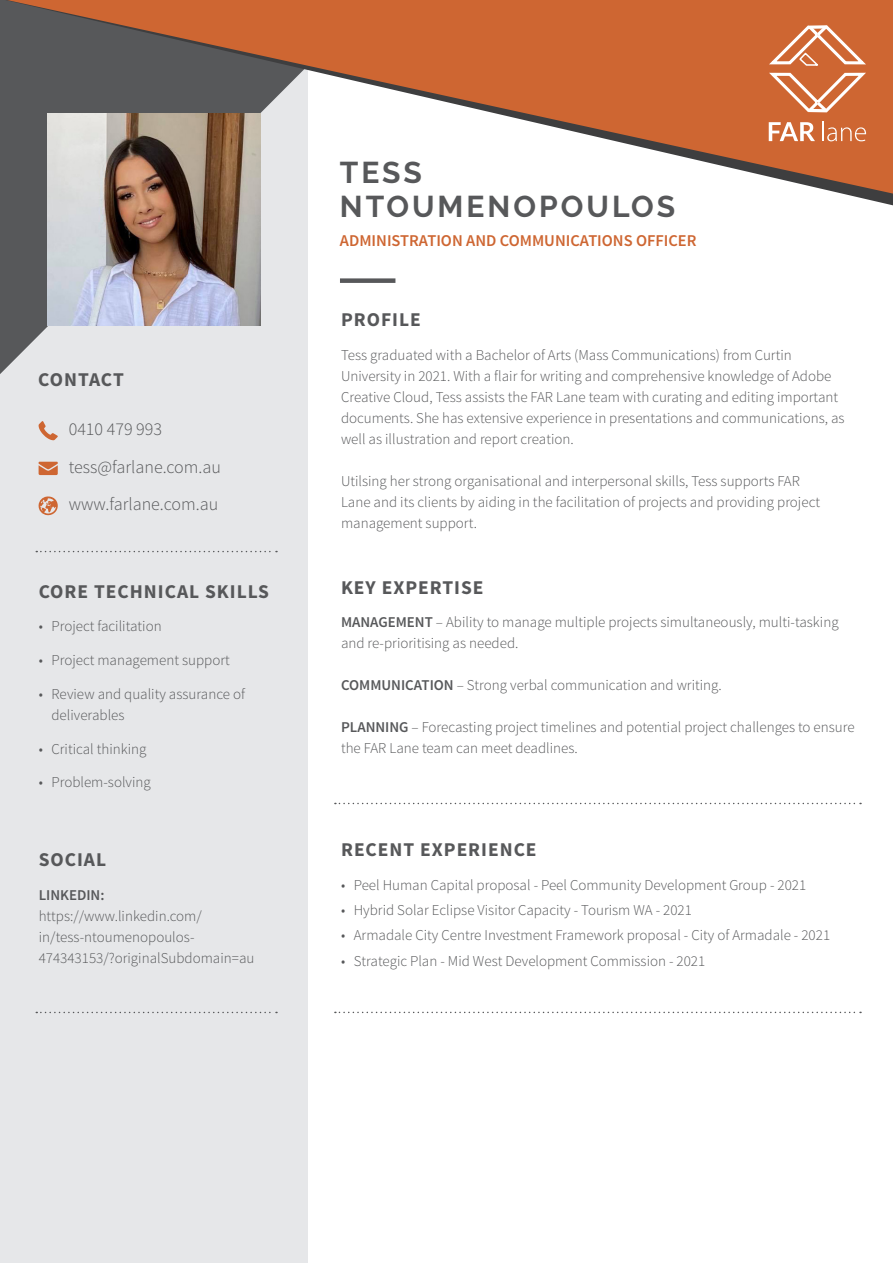
<style>
.page{position:relative;width:893px;height:1263px;background:#fff}
.page>*{position:absolute;margin:0;border:0;box-sizing:border-box;transform-origin:0 0}
.Heading_1_black{font:700 30px "Raleway";letter-spacing:.1em;color:#57585a}
.Heading_2_black{font:700 19.5px "Source Sans Pro";letter-spacing:.05em;color:#57585a}
.Body_text_black{font:300 18px "Source Sans Pro";color:#57585a}
.Heading_3_orange{font:600 16.5px "Source Sans Pro";color:#ce6632}
.Body_text_black-2{font:300 15px/21px "Source Sans Pro";color:#57585a}
.Body_text_black-3{font:600 15px "Source Sans Pro";color:#57585a}
.s1{font-weight:600}
</style>
<div class="page">
<div style="left:0;top:0;width:308px;height:1263px;background:#e6e7e9"></div>
<svg style="left:0;top:208px;width:261px;height:166px"></svg>
<svg style="left:0;top:196px;width:893px;height:12px"></svg>
<svg style="left:0;top:0;width:893px;height:196px;fill:#ce6632"></svg>
<svg style="left:765px;top:22px;width:105px;height:93px;background:#d57f53"></svg>
<svg style="left:769px;top:122px;width:46px;height:19px"></svg>
<hr style="left:822px;top:121px;width:2px;height:20px;background:#fff">
<svg style="left:827px;top:127px;width:39px;height:14px"></svg>
<img style="left:48px;top:113px;width:212px;height:213px">
<svg style="left:335px;top:803px;width:526px;height:1px"></svg>
<svg style="left:335px;top:1012px;width:526px;height:1px"></svg>
<div style="left:340px;top:278px;width:55px;height:5px;background:#57585a"></div>
<svg style="left:39px;top:421px;width:19px;height:19px"></svg>
<svg style="left:39px;top:462px;width:19px;height:13px"></svg>
<svg style="left:38px;top:496px;width:20px;height:20px"></svg>
<svg style="left:36px;top:551px;width:241px;height:1px"></svg>
<svg style="left:36px;top:1012px;width:241px;height:1px"></svg>
<p class="Heading_2_black" style="left:38px;top:367px;width:87px">CONTACT</p>
<p class="Body_text_black" style="left:69px;top:418px;width:95px">0410 479 993</p>
<p class="Body_text_black" style="left:69px;top:456px;width:154px">tess@farlane.com.au</p>
<p class="Body_text_black" style="left:69px;top:493px;width:151px">www.farlane.com.au</p>
<p class="Heading_2_black" style="left:39px;top:579px;width:232px">CORE TECHNICAL SKILLS</p>
<p class="Body_text_black-2" style="left:39px;top:616px;width:124px">• Project facilitation</p>
<p class="Body_text_black-2" style="left:39px;top:650px;width:193px">• Project management support</p>
<p class="Body_text_black-2" style="left:51px;top:683px;width:195px;text-indent:-13px">• Review and quality assurance of deliverables</p>
<p class="Body_text_black-2" style="left:39px;top:738px;width:109px">• Critical thinking</p>
<p class="Body_text_black-2" style="left:39px;top:772px;width:114px">• Problem-solving</p>
<p class="Heading_2_black" style="left:39px;top:847px;width:69px">SOCIAL</p>
<p class="Body_text_black-3" style="left:39px;top:885px;width:67px">LINKEDIN:</p>
<p class="Body_text_black-2" style="left:39px;top:905px;width:217px">https://www.linkedin.com/ in/tess-ntoumenopoulos-<br>474343153/?originalSubdomain=au</p>
<p class="Heading_1_black" style="left:340px;top:155px;width:83px">TESS</p>
<p class="Heading_1_black" style="left:340px;top:189px;width:337px">NTOUMENOPOULOS</p>
<p class="Heading_3_orange" style="left:340px;top:230px;width:358px">ADMINISTRATION AND COMMUNICATIONS OFFICER</p>
<p class="Heading_2_black" style="left:341px;top:307px;width:81px">PROFILE</p>
<p class="Body_text_black-2" style="left:341px;top:344px;width:505px">Tess graduated with a Bachelor of Arts (Mass Communications) from Curtin University in 2021. With a flair for writing and comprehensive knowledge of Adobe Creative Cloud, Tess assists the FAR Lane team with curating and editing important documents. She has extensive experience in presentations and communications, as well as illustration and report creation.</p>
<p class="Body_text_black-2" style="left:341px;top:470px;width:481px">Utilsing her strong organisational and interpersonal skills, Tess supports FAR<br>Lane and its clients by aiding in the facilitation of projects and providing project management support.</p>
<p class="Heading_2_black" style="left:341px;top:574px;width:144px">KEY EXPERTISE</p>
<p class="Body_text_black-2" style="left:341px;top:612px;width:499px"><span class="s1">MANAGEMENT</span> – Ability to manage multiple projects simultaneously, multi-tasking and re-prioritising as needed.</p>
<p class="Body_text_black-2" style="left:341px;top:675px;width:382px"><span class="s1">COMMUNICATION</span> – Strong verbal communication and writing.</p>
<p class="Body_text_black-2" style="left:341px;top:717px;width:515px"><span class="s1">PLANNING</span> – Forecasting project timelines and potential project challenges to ensure the FAR Lane team can meet deadlines.</p>
<p class="Heading_2_black" style="left:341px;top:837px;width:197px">RECENT EXPERIENCE</p>
<p class="Body_text_black-2" style="left:341px;top:874px;width:467px">• Peel Human Capital proposal - Peel Community Development Group - 2021</p>
<p class="Body_text_black-2" style="left:341px;top:900px;width:352px">• Hybrid Solar Eclipse Visitor Capacity - Tourism WA - 2021</p>
<p class="Body_text_black-2" style="left:341px;top:925px;width:491px">• Armadale City Centre Investment Framework proposal - City of Armadale - 2021</p>
<p class="Body_text_black-2" style="left:341px;top:950px;width:366px">• Strategic Plan - Mid West Development Commission - 2021</p>
</div>
